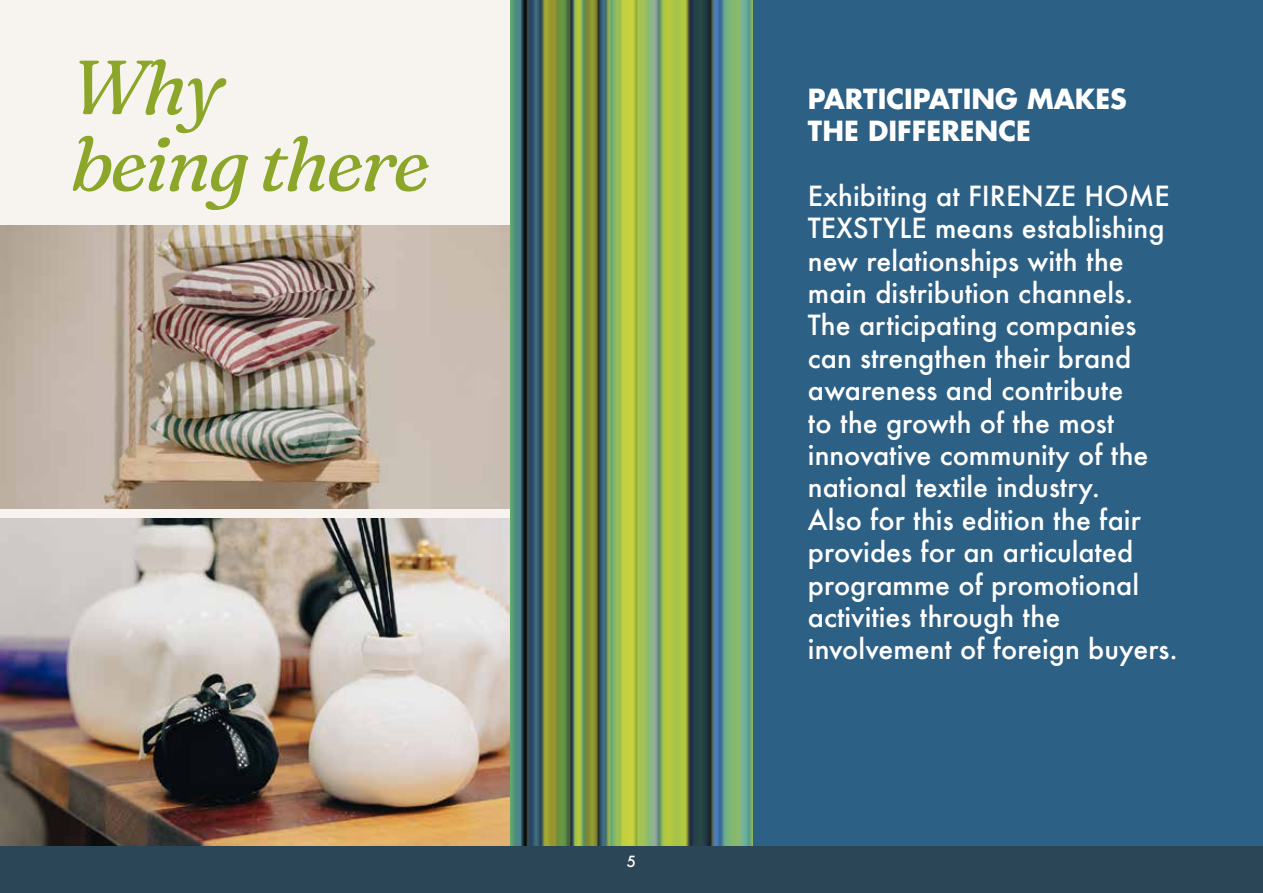
<style>
.page{position:relative;width:1263px;height:893px;background:#fff}
.page>*{position:absolute;margin:0;border:0;box-sizing:border-box;transform-origin:0 0}
.t1{font:italic 900 76.5px/76.5px "Fraunces 9 pt";letter-spacing:-.035em;color:#8ba629}
.t2{font:500 27px/32.4px "Futura";color:#fff}
.t3{font:700 27px/32.4px "Futura";color:#fff}
.t4{font:500 15px "Futura";color:#fff}
</style>
<div class="page">
<div style="left:0;top:0;width:961px;height:879px;background:#f7f4ef"></div>
<div style="left:753px;top:0;width:510px;height:893px;background:#2d6085"></div>
<img style="left:0;top:226px;width:510px;height:283px">
<img style="left:0;top:519px;width:510px;height:327px">
<img style="left:510px;top:0;width:243px;height:846px">
<div style="left:0;top:846px;width:1263px;height:47px;background:#2b4757"></div>
<h1 class="t1" style="left:71px;top:44px;width:361px">Why<br>being there</h1>
<p class="t4" style="left:627px;top:851px;width:11px">5</p>
<p class="t3" style="left:808px;top:81px;width:320px">PARTICIPATING MAKES<br>THE DIFFERENCE</p>
<p class="t2" style="left:808px;top:179px;width:371px">Exhibiting at FIRENZE HOME<br>TEXSTYLE means establishing new relationships with the main distribution channels.<br>The articipating companies can strengthen their brand awareness and contribute<br>to the growth of the most innovative community of the national textile industry.<br>Also for this edition the fair provides for an articulated programme of promotional activities through the involvement of foreign buyers.</p>
</div>
